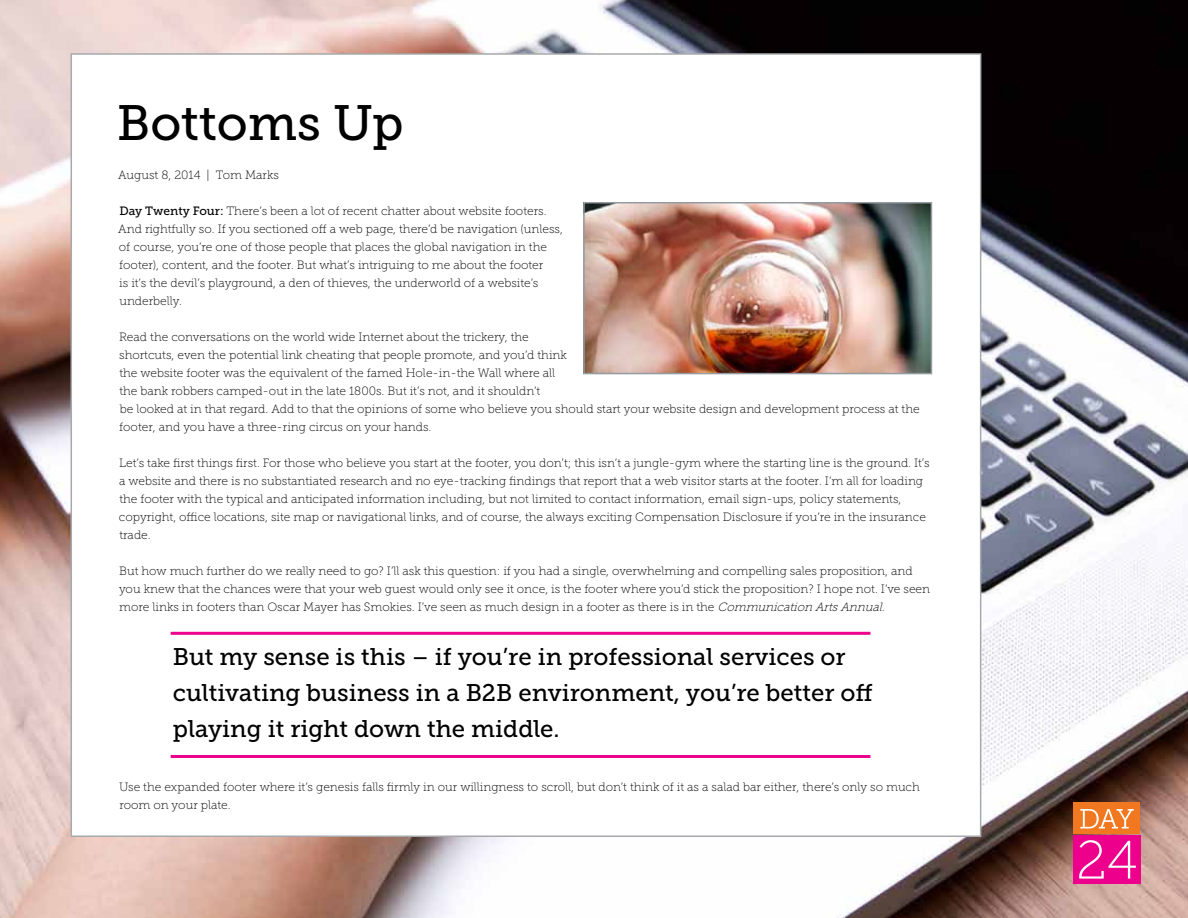
<style>
.page{position:relative;width:1188px;height:918px;background:#fff}
.page>*{position:absolute;margin:0;border:0;box-sizing:border-box;transform-origin:0 0}
.t1{font:54px "Museo Slab 100";color:#fff}
.t2{font:49.5px "Museo Slab 500";color:#000}
.t3{font:24px/36px "Museo Slab 500";color:#000}
.t4{font:12px/18px "Museo Slab 100";color:#000}
.s1{font-family:"Museo Slab 500"}
.s2{font-style:italic}
</style>
<div class="page">
<img style="left:0;top:0;width:1188px;height:918px">
<div style="left:1074px;top:802px;width:66px;height:32px;background:#f17821"></div>
<div style="left:1074px;top:836px;width:67px;height:48px;background:#ec008c"></div>
<svg style="left:1080px;top:809px;width:54px;height:19px"></svg>
<div style="left:71px;top:53px;width:910px;height:784px;background:#fff;border:2px solid #a7a9ac"></div>
<img style="left:586px;top:205px;width:343px;height:166px">
<div style="left:583px;top:202px;width:349px;height:172px;border:2px solid #949ca1"></div>
<hr style="left:171px;top:632px;width:699px;height:3px;background:#ec008c">
<hr style="left:171px;top:755px;width:699px;height:3px;background:#ec008c">
<h2 class="t2" style="left:117px;top:95px;width:289px">Bottoms Up</h2>
<p class="t4" style="left:118px;top:166px;width:162px">August 8, 2014 | Tom Marks</p>
<p class="t4" style="left:118px;top:202px;width:446px"><span class="s1">Day Twenty Four:</span> There’s been a lot of recent chatter about website footers.<br>And rightfully so. If you sectioned off a web page, there’d be navigation (unless, of course, you’re one of those people that places the global navigation in the footer), content, and the footer. But what’s intriguing to me about the footer<br>is it’s the devil’s playground, a den of thieves, the underworld of a website’s underbelly.</p>
<p class="t4" style="left:119px;top:328px;width:802px">Read the conversations on the world wide Internet about the trickery, the<br>shortcuts, even the potential link cheating that people promote, and you’d think<br>the website footer was the equivalent of the famed Hole-in-the Wall where all<br>the bank robbers camped-out in the late 1800s. But it’s not, and it shouldn’t<br>be looked at in that regard. Add to that the opinions of some who believe you should start your website design and development process at the footer, and you have a three-ring circus on your hands.</p>
<p class="t4" style="left:119px;top:454px;width:812px">Let’s take first things first. For those who believe you start at the footer, you don’t; this isn’t a jungle-gym where the starting line is the ground. It’s a website and there is no substantiated research and no eye-tracking findings that report that a web visitor starts at the footer. I’m all for loading the footer with the typical and anticipated information including, but not limited to contact information, email sign-ups, policy statements, copyright, office locations, site map or navigational links, and of course, the always exciting Compensation Disclosure if you’re in the insurance trade.</p>
<p class="t4" style="left:119px;top:562px;width:813px">But how much further do we really need to go? I’ll ask this question: if you had a single, overwhelming and compelling sales proposition, and you knew that the chances were that your web guest would only see it once, is the footer where you’d stick the proposition? I hope not. I’ve seen more links in footers than Oscar Mayer has Smokies. I’ve seen as much design in a footer as there is in the <span class="s2">Communication ArtsAnnual.</span></p>
<h3 class="t3" style="left:173px;top:639px;width:701px">But my sense is this – if you’re in professional services or cultivating business in a B2B environment, you’re better off playing it right down the middle.</h3>
<p class="t4" style="left:119px;top:778px;width:802px">Use the expanded footer where it’s genesis falls firmly in our willingness to scroll, but don’t think of it as a salad bar either, there’s only so much room on your plate.</p>
<h1 class="t1" style="left:1076px;top:831px;width:63px">24</h1>
</div>
